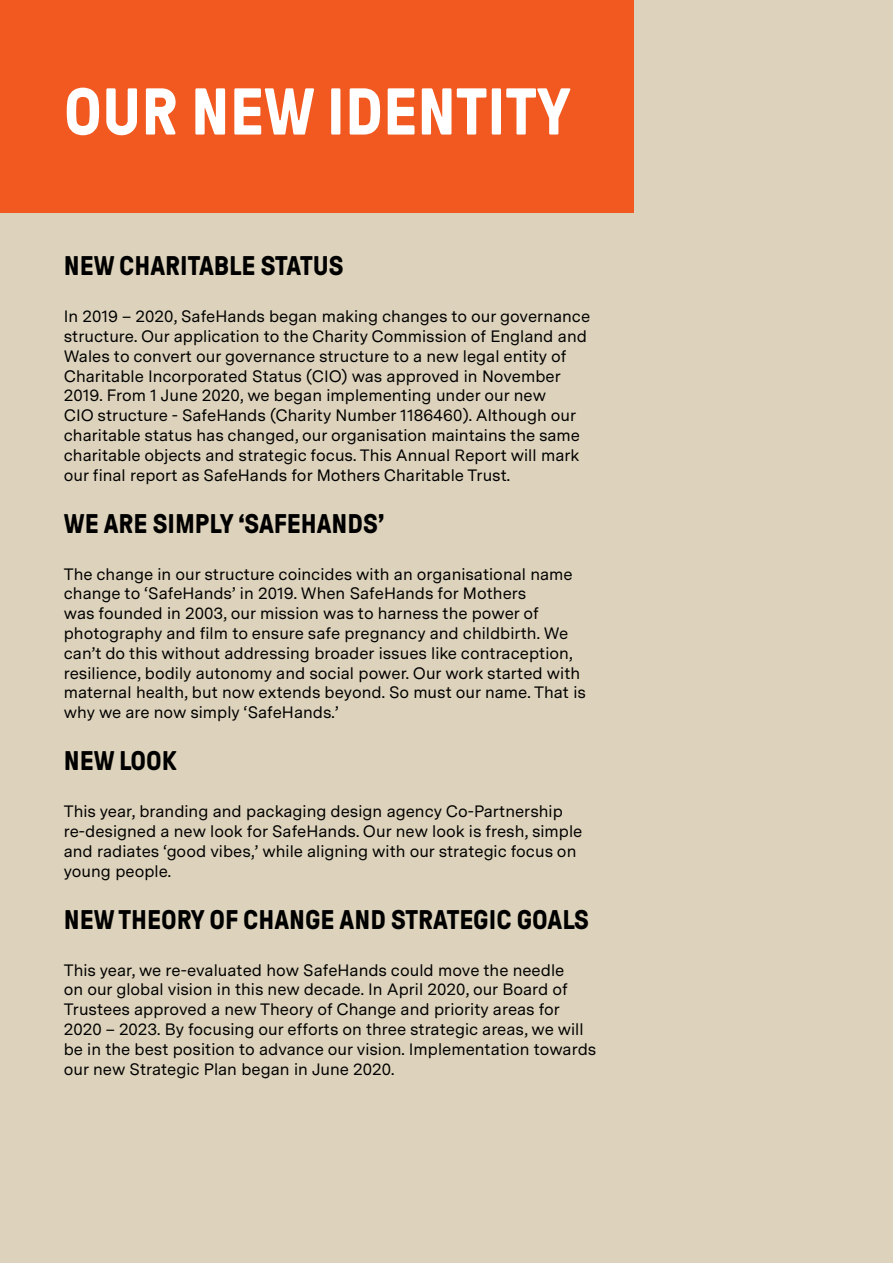
<style>
.page{position:relative;width:893px;height:1263px;background:#ddd3bc}
.page>*{position:absolute;margin:0;border:0;box-sizing:border-box;transform-origin:0 0}
.t1{font:700 66px "GT Pressura Pro";color:#fff}
.t2{font:700 27px "GT Pressura Pro";color:#000}
.t3{font:16.5px/19.8px "Messina Sans";color:#000}
</style>
<div class="page">
<div style="left:0;top:0;width:634px;height:213px;background:#f15921"></div>
<p class="t1" style="left:64px;top:76px;width:509px">OUR NEW IDENTITY</p>
<p class="t2" style="left:64px;top:251px;width:281px">NEW CHARITABLE STATUS</p>
<p class="t3" style="left:64px;top:306px;width:528px">In 2019 – 2020, SafeHands began making changes to our governance structure. Our application to the Charity Commission of England and Wales to convert our governance structure to a new legal entity of Charitable Incorporated Status (CIO) was approved in November 2019. From 1 June 2020, we began implementing under our new<br>CIO structure - SafeHands (Charity Number 1186460). Although our charitable status has changed, our organisation maintains the same charitable objects and strategic focus. This Annual Report will mark our final report as SafeHands for Mothers Charitable Trust.</p>
<p class="t2" style="left:64px;top:509px;width:323px">WE ARE SIMPLY ‘SAFEHANDS’</p>
<p class="t3" style="left:64px;top:563px;width:524px">The change in our structure coincides with an organisational name change to ‘SafeHands’ in 2019. When SafeHands for Mothers<br>was founded in 2003, our mission was to harness the power of photography and film to ensure safe pregnancy and childbirth. We can’t do this without addressing broader issues like contraception, resilience, bodily autonomy and social power. Our work started with maternal health, but now extends beyond. So must our name. That is why we are now simply ‘SafeHands.’</p>
<p class="t2" style="left:64px;top:746px;width:115px">NEW LOOK</p>
<p class="t3" style="left:64px;top:801px;width:520px">This year, branding and packaging design agency Co-Partnership re-designed a new look for SafeHands. Our new look is fresh, simple and radiates ‘good vibes,’ while aligning with our strategic focus on young people.</p>
<p class="t2" style="left:64px;top:905px;width:527px">NEW THEORY OF CHANGE AND STRATEGIC GOALS</p>
<p class="t3" style="left:64px;top:959px;width:534px">This year, we re-evaluated how SafeHands could move the needle<br>on our global vision in this new decade. In April 2020, our Board of Trustees approved a new Theory of Change and priority areas for 2020 – 2023. By focusing our efforts on three strategic areas, we will be in the best position to advance our vision. Implementation towards our new Strategic Plan began in June 2020.</p>
</div>
